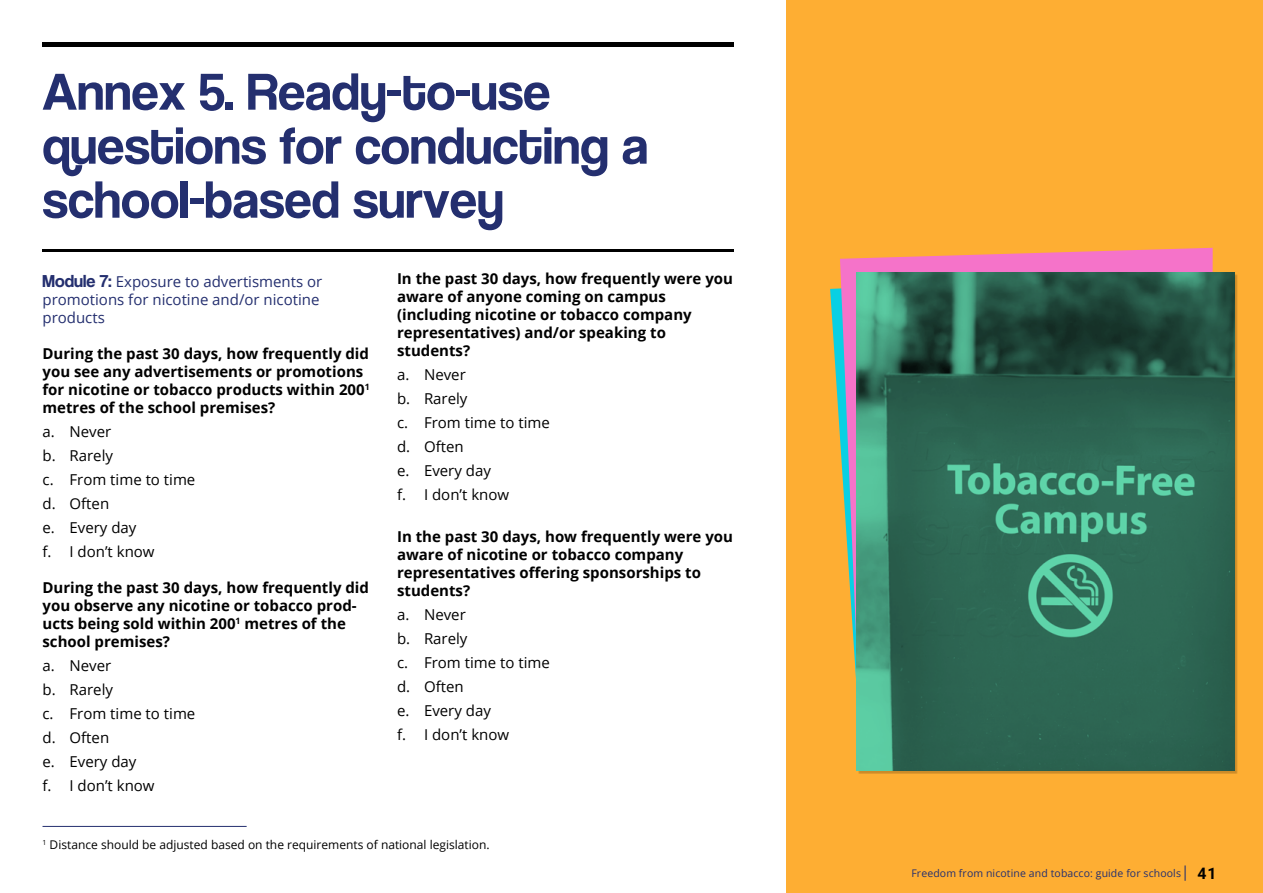
<style>
.page{position:relative;width:1263px;height:893px;background:#fff}
.page>*{position:absolute;margin:0;border:0;box-sizing:border-box;transform-origin:0 0}
.t1{font:54px/54px "Coolvetica Rg";color:#242f6f}
.t2{font:700 15px/18px "Open Sans";color:#000}
.t3{font:15px/24px "Open Sans";color:#000}
.t4{font:15px/18px "Open Sans";color:#242f6f}
.t5{font:12px "Open Sans";color:#000}
.t6{font:10.5px "Open Sans";letter-spacing:.01em;color:#242f6f}
.s1{font-family:"Coolvetica Rg";font-size:18px}
.s2{font-size:15px}
.s3{font-family:"Roboto";font-weight:700;font-size:15.75px;color:#000}
</style>
<div class="page">
<div style="left:786px;top:0;width:477px;height:893px;background:#feae33"></div>
<svg style="left:830px;top:288px;width:27px;height:446px"></svg>
<svg style="left:840px;top:248px;width:373px;height:478px;fill:#f573c9"></svg>
<svg style="left:857px;top:273px;width:377px;height:498px;background:#2f6c58"></svg>
<hr style="left:43px;top:43px;width:690px;height:4px;background:#000">
<hr style="left:43px;top:249px;width:690px;height:2px;background:#000">
<hr style="left:43px;top:826px;width:204px;height:1px;background:#242f6f">
<h1 class="t1" style="left:43px;top:64px;width:607px">Annex 5. Ready-to-use questions for conducting a school-based survey</h1>
<p class="t4" style="left:43px;top:272px;width:281px"><span class="s1">Module 7:</span> Exposure to advertisments or promotions for nicotine and/or nicotine products</p>
<p class="t2" style="left:43px;top:344px;width:329px">During the past 30 days, how frequently did you see any advertisements or promotions for nicotine or tobacco products within 200<sup>1 </sup>metres of the school premises?</p>
<p class="t3" style="left:43px;top:419px;width:154px">a. Never<br>b. Rarely<br>c. From time to time d. Often<br>e. Every day<br>f. I don’t know</p>
<p class="t2" style="left:43px;top:578px;width:328px">During the past 30 days, how frequently did you observe any nicotine or tobacco prod&shy;ucts being sold within 200<sup>1</sup> metres of the school premises?</p>
<p class="t3" style="left:43px;top:653px;width:154px">a. Never<br>b. Rarely<br>c. From time to time d. Often<br>e. Every day<br>f. I don’t know</p>
<p class="t2" style="left:397px;top:269px;width:338px">In the past 30 days, how frequently were you aware of anyone coming on campus (including nicotine or tobacco company representatives) and/or speaking to students?</p>
<p class="t3" style="left:397px;top:362px;width:154px">a. Never<br>b. Rarely<br>c. From time to time d. Often<br>e. Every day<br>f. I don’t know</p>
<p class="t2" style="left:397px;top:527px;width:338px">In the past 30 days, how frequently were you aware of nicotine or tobacco company representatives offering sponsorships to students?</p>
<p class="t3" style="left:397px;top:602px;width:154px">a. Never<br>b. Rarely<br>c. From time to time d. Often<br>e. Every day<br>f. I don’t know</p>
<p class="t5" style="left:43px;top:837px;width:449px"><sup>1</sup> Distance should be adjusted based on the requirements of national legislation.</p>
<p class="t6" style="left:911px;top:866px;width:307px">Freedom from nicotine and tobacco: guide for schools<span class="s2">|</span> <span class="s3">41</span></p>
</div>
